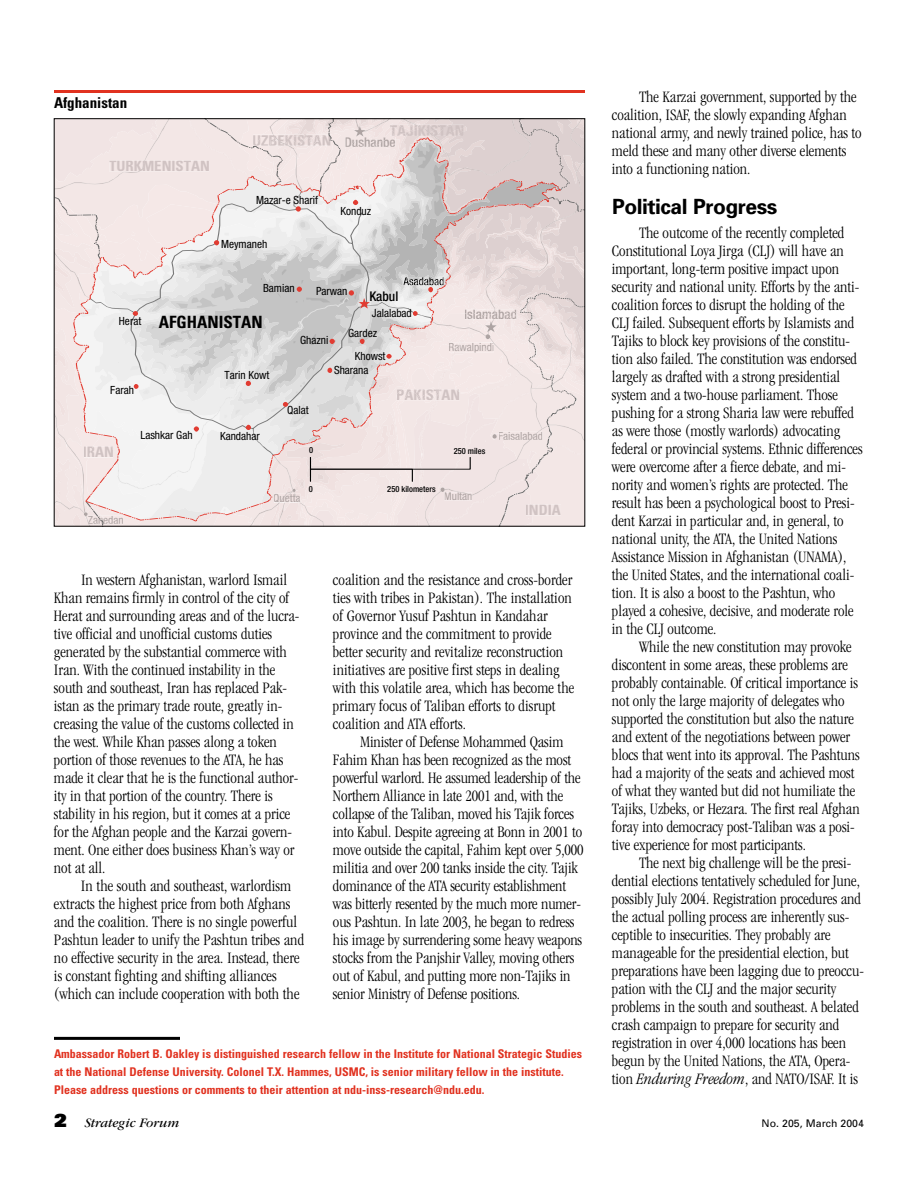
<style>
.page{position:relative;width:918px;height:1188px;background:#fff}
.page>*{position:absolute;margin:0;border:0;box-sizing:border-box;transform-origin:0 0}
.t1{font:700 21px "Univers";letter-spacing:-.02em;color:#000}
.t2{font:700 condensed 16.95px "Univers";color:#000}
.t3{font:300 condensed 16.5px/18px "Garamond";color:#000}
.t4{font:700 condensed 15px "Univers";color:#000}
.t5{font:700 condensed 14.85px "Univers";color:#d0c3c3}
.t6{font:italic 13.5px "Garamond";color:#000}
.t7{font:500 condensed 13.35px "Helvetica Neue";color:#aea4a3}
.t8{font:500 condensed 13.35px "Helvetica Neue";color:#000}
.t9{font:700 condensed 12px/18px "Univers";color:#e13220}
.t10{font:condensed 11.25px "Helvetica Neue";color:#000}
.t11{font:condensed 11.25px "Helvetica Neue";color:#aea4a3}
.t12{font:10.5px "Univers";color:#000}
.t13{font:500 condensed 8.55px "Helvetica Neue";color:#000}
.s1{color:#e9d4d2}
.s2{color:#dcc8c6}
.s3{font-style:italic}
.s4{font-family:"Univers";font-weight:900;font-style:normal;font-size:18px}
</style>
<div class="page">
<hr style="left:54px;top:1037px;width:126px;height:3px;background:#000">
<svg style="left:54px;top:119px;width:532px;height:408px;background:#e5dddc"></svg>
<div style="left:310px;top:457px;width:161px;height:13px;border:1px solid #000"></div>
<hr style="left:54px;top:90px;width:531px;height:3px;background:#e13220">
<p class="t4" style="left:54px;top:97px;width:75px">Afghanistan</p>
<p class="t5" style="left:109px;top:161px;width:102px">TURKMENISTAN</p>
<p class="t5" style="left:390px;top:125px;width:76px">TAJIKISTAN</p>
<p class="t5" style="left:252px;top:135px;width:81px">UZBEKISTA<span class="s1">N</span></p>
<p class="t7" style="left:345px;top:137px;width:53px">Dushanbe</p>
<p class="t10" style="left:256px;top:196px;width:63px">Mazar-e Sharif</p>
<p class="t10" style="left:221px;top:240px;width:48px">Meymaneh</p>
<p class="t10" style="left:340px;top:206px;width:32px">Konduz</p>
<p class="t10" style="left:263px;top:284px;width:33px">Bamian</p>
<p class="t10" style="left:316px;top:287px;width:33px">Parwan</p>
<p class="t8" style="left:369px;top:291px;width:30px">Kabul</p>
<p class="t10" style="left:119px;top:317px;width:24px">Herat</p>
<p class="t2" style="left:159px;top:316px;width:106px">AFGHANISTAN</p>
<p class="t10" style="left:300px;top:336px;width:30px">Ghazni</p>
<p class="t10" style="left:372px;top:309px;width:41px">Jalalabad</p>
<p class="t10" style="left:348px;top:329px;width:31px">Gardez</p>
<p class="t10" style="left:355px;top:351px;width:32px">Khowst</p>
<p class="t7" style="left:464px;top:309px;width:54px">Islamabad</p>
<p class="t11" style="left:448px;top:343px;width:47px">Rawalpindi</p>
<p class="t10" style="left:225px;top:371px;width:46px">Tarin Kowt</p>
<p class="t10" style="left:334px;top:366px;width:36px">Sharana</p>
<p class="t10" style="left:110px;top:386px;width:25px">Farah</p>
<p class="t5" style="left:396px;top:390px;width:66px">PAKISTAN</p>
<p class="t10" style="left:287px;top:406px;width:23px">Qalat</p>
<p class="t10" style="left:140px;top:431px;width:54px">Lashkar Gah</p>
<p class="t10" style="left:220px;top:432px;width:41px">Kandahar</p>
<p class="t11" style="left:498px;top:432px;width:46px">Faisalabad</p>
<p class="t5" style="left:83px;top:447px;width:33px">IRAN</p>
<p class="t13" style="left:454px;top:448px;width:33px">250 miles</p>
<p class="t11" style="left:88px;top:516px;width:37px">Z<span class="s2">ah</span>edan</p>
<p class="t11" style="left:273px;top:494px;width:29px">Quetta</p>
<p class="t3" style="left:54px;top:572px;width:247px;text-indent:27px">In western Afghanistan, warlord Ismail Khan remains firmly in control of the city of Herat and surrounding areas and of the lucra&shy;tive official and unofficial customs duties generated by the substantial commerce with Iran. With the continued instability in the south and southeast, Iran has replaced Pak&shy;istan as the primary trade route, greatly in&shy;creasing the value of the customs collected in the west. While Khan passes along a token portion of those revenues to the ATA, he has made it clear that he is the functional author&shy;ity in that portion of the country. There is stability in his region, but it comes at a price for the Afghan people and the Karzai govern&shy;ment. One either does business Khan’s way or not at all.</p>
<p class="t3" style="left:54px;top:878px;width:252px;text-indent:27px">In the south and southeast, warlordism extracts the highest price from both Afghans and the coalition. There is no single powerful Pashtun leader to unify the Pashtun tribes and no effective security in the area. Instead, there is constant fighting and shifting alliances (which can include cooperation with both the</p>
<p class="t13" style="left:387px;top:486px;width:50px">250 kilometers</p>
<p class="t11" style="left:444px;top:492px;width:30px">Multan</p>
<p class="t5" style="left:525px;top:504px;width:38px">INDIA</p>
<p class="t3" style="left:333px;top:572px;width:243px">coalition and the resistance and cross-border ties with tribes in Pakistan). The installation of Governor Yusuf Pashtun in Kandahar province and the commitment to provide better security and revitalize reconstruction initiatives are positive first steps in dealing with this volatile area, which has become the primary focus of Taliban efforts to disrupt coalition and ATA efforts.</p>
<p class="t3" style="left:333px;top:734px;width:252px;text-indent:27px">Minister of Defense Mohammed Qasim Fahim Khan has been recognized as the most powerful warlord. He assumed leadership of the Northern Alliance in late 2001 and, with the collapse of the Taliban, moved his Tajik forces into Kabul. Despite agreeing at Bonn in 2001 to move outside the capital, Fahim kept over 5,000 militia and over 200 tanks inside the city. Tajik dominance of the ATA security establishment was bitterly resented by the much more numer&shy;ous Pashtun. In late 2003, he began to redress his image by surrendering some heavy weapons stocks from the Panjshir Valley, moving others out of Kabul, and putting more non-Tajiks in senior Ministry of Defense positions.</p>
<p class="t9" style="left:54px;top:1046px;width:530px">Ambassador Robert B. Oakley is distinguished research fellow in the Institute for National Strategic Studies at the National Defense University. Colonel T.X. Hammes, USMC, is senior military fellow in the institute.<br>Please address questions or comments to their attention at ndu-inss-research@ndu.edu.</p>
<p class="t3" style="left:612px;top:89px;width:251px;text-indent:27px">The Karzai government, supported by the coalition, ISAF, the slowly expanding Afghan national army, and newly trained police, has to meld these and many other diverse elements into a functioning nation.</p>
<p class="t1" style="left:612px;top:199px;width:167px">Political Progress</p>
<p class="t3" style="left:612px;top:225px;width:252px;text-indent:27px">The outcome of the recently completed Constitutional Loya Jirga (CLJ) will have an important, long-term positive impact upon security and national unity. Efforts by the anti&shy;coalition forces to disrupt the holding of the CLJ failed. Subsequent efforts by Islamists and Tajiks to block key provisions of the constitu&shy;tion also failed. The constitution was endorsed largely as drafted with a strong presidential system and a two-house parliament. Those pushing for a strong Sharia law were rebuffed as were those (mostly warlords) advocating federal or provincial systems. Ethnic differences were overcome after a fierce debate, and mi&shy;nority and women’s rights are protected. The result has been a psychological boost to Presi&shy;dent Karzai in particular and, in general, to national unity, the ATA, the United Nations Assistance Mission in Afghanistan (UNAMA), the United States, and the international coali&shy;tion. It is also a boost to the Pashtun, who played a cohesive, decisive, and moderate role in the CLJ outcome.</p>
<p class="t3" style="left:612px;top:639px;width:249px;text-indent:27px">While the new constitution may provoke discontent in some areas, these problems are probably containable. Of critical importance is not only the large majority of delegates who supported the constitution but also the nature and extent of the negotiations between power blocs that went into its approval. The Pashtuns had a majority of the seats and achieved most of what they wanted but did not humiliate the Tajiks, Uzbeks, or Hezara. The first real Afghan foray into democracy post-Taliban was a posi&shy;tive experience for most participants.</p>
<p class="t3" style="left:612px;top:855px;width:253px;text-indent:27px">The next big challenge will be the presi&shy;dential elections tentatively scheduled for June, possibly July 2004. Registration procedures and the actual polling process are inherently sus&shy;ceptible to insecurities. They probably are manageable for the presidential election, but preparations have been lagging due to preoccu&shy;pation with the CLJ and the major security problems in the south and southeast. A belated crash campaign to prepare for security and registration in over 4,000 locations has been begun by the United Nations, the ATA, Opera&shy;tion <span class="s3">Enduring Freedom</span>, and NATO/ISAF. It is</p>
<p class="t6" style="left:54px;top:1119px;width:127px"><span class="s4">2</span> Strategic Forum</p>
<p class="t12" style="left:762px;top:1120px;width:104px">No. 205, March 2004</p>
</div>
